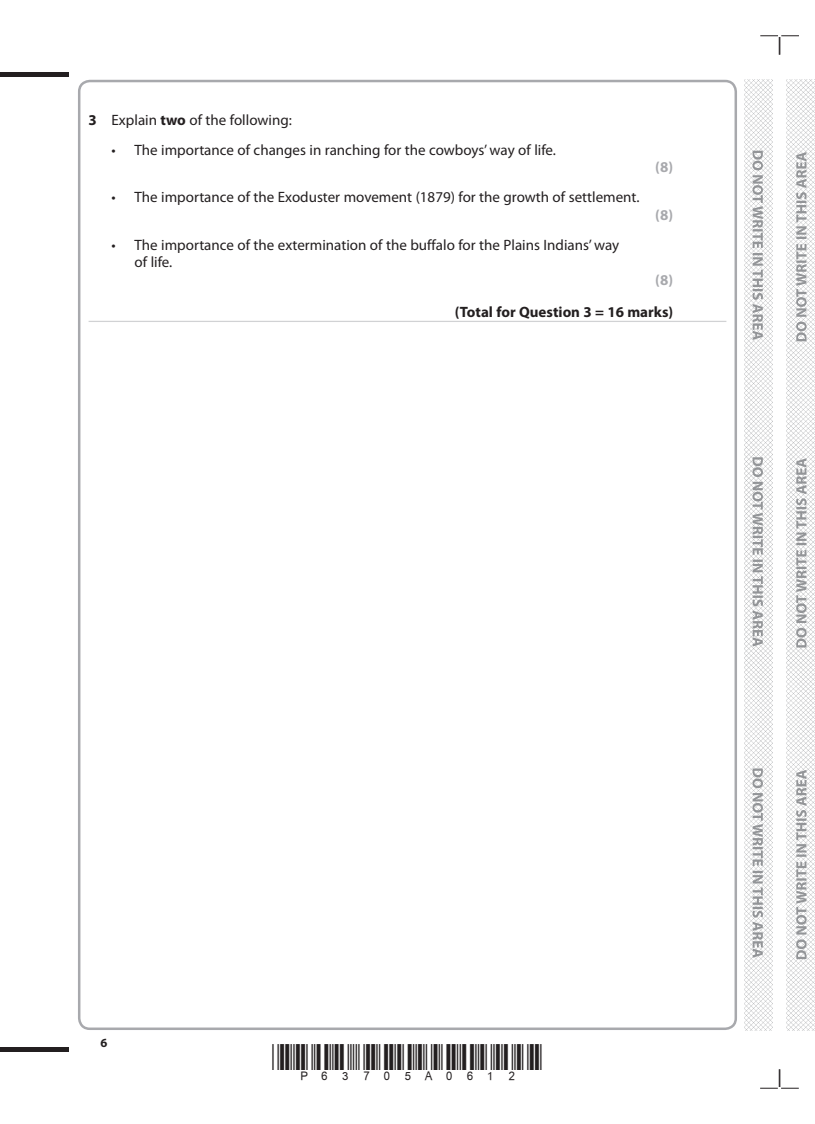
<style>
.page{position:relative;width:815px;height:1124px;background:#fff}
.page>*{position:absolute;margin:0;border:0;box-sizing:border-box;transform-origin:0 0}
.t1{font:15px/17.5px "Myriad Pro";color:#231f20}
.t2{font:700 15px "Myriad Pro";color:#231f20}
.t3{font:700 15px "Myriad Pro";color:#a8a9ad}
.t4{font:700 12.5px "Myriad Pro";color:#231f20}
.s1{font-weight:700}
</style>
<div class="page">
<img style="left:787px;top:80px;width:28px;height:949px">
<div style="left:0;top:72px;width:69px;height:5px;background:#231f20"></div>
<hr style="left:0;top:1047px;width:69px;height:4px;background:#231f20">
<svg style="left:760px;top:35px;width:39px;height:20px"></svg>
<svg style="left:760px;top:1069px;width:39px;height:19px"></svg>
<img style="left:744px;top:80px;width:28px;height:949px">
<svg style="left:752px;top:151px;width:11px;height:806px"></svg>
<svg style="left:796px;top:152px;width:11px;height:806px"></svg>
<hr style="left:89px;top:321px;width:637px;height:1px;background:#d1d2d4">
<p class="t1" style="left:89px;top:111px;width:205px"><span class="s1">3</span> Explain <span class="s1">two</span> of the following:</p>
<p class="t1" style="left:112px;top:141px;width:446px">• The importance of changes in ranching for the cowboys’ way of life.</p>
<p class="t1" style="left:112px;top:189px;width:529px">• The importance of the Exoduster movement (1879) for the growth of settlement.</p>
<p class="t1" style="left:135px;top:236px;width:486px;text-indent:-23px">• The importance of the extermination of the buffalo for the Plains Indians’ way of life.</p>
<p class="t3" style="left:655px;top:159px;width:20px">(8)</p>
<p class="t3" style="left:655px;top:206px;width:20px">(8)</p>
<p class="t4" style="left:101px;top:1035px;width:8px">6</p>
<p class="t3" style="left:655px;top:271px;width:20px">(8)</p>
<p class="t2" style="left:455px;top:304px;width:220px">(Total for Question 3 = 16 marks)</p>
</div>
